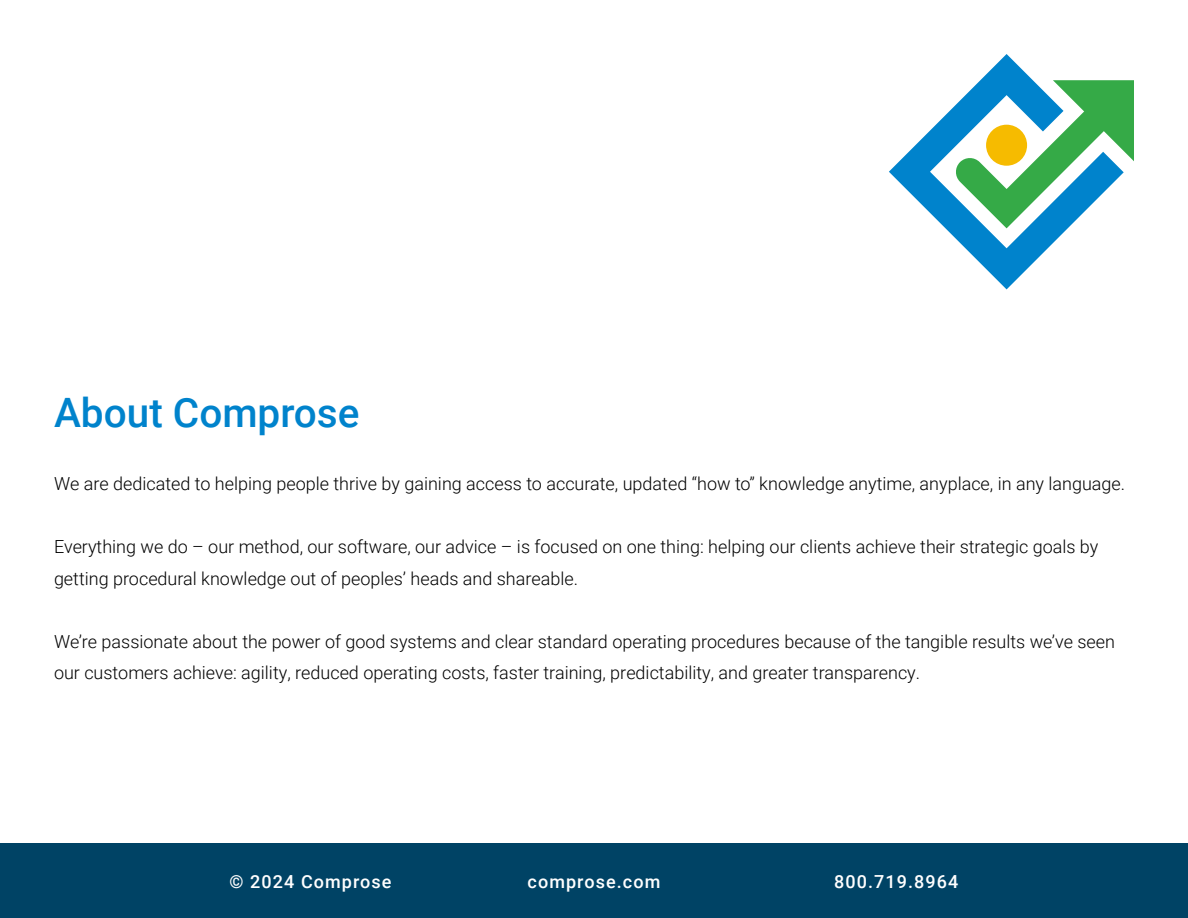
<style>
.page{position:relative;width:1188px;height:918px;background:#fff}
.page>*{position:absolute;margin:0;border:0;box-sizing:border-box;transform-origin:0 0}
.t1{font:500 40.5px "Roboto";color:#0083cc}
.t2{font:300 18px/31.5px "Roboto";color:#000}
.t3{font:500 18px "Roboto";letter-spacing:.06em;color:#fff}
</style>
<div class="page">
<svg style="left:889px;top:54px;width:179px;height:235px"></svg>
<svg style="left:955px;top:80px;width:179px;height:148px"></svg>
<div style="left:0;top:843px;width:1188px;height:75px;background:#004365"></div>
<h1 class="t1" style="left:54px;top:384px;width:307px">About Comprose</h1>
<p class="t2" style="left:54px;top:467px;width:1073px">We are dedicated to helping people thrive by gaining access to accurate, updated “how to” knowledge anytime, anyplace, in any language.</p>
<p class="t2" style="left:54px;top:530px;width:1046px">Everything we do – our method, our software, our advice – is focused on one thing: helping our clients achieve their strategic goals by getting procedural knowledge out of peoples’ heads and shareable.</p>
<p class="t2" style="left:54px;top:625px;width:1063px">We’re passionate about the power of good systems and clear standard operating procedures because of the tangible results we’ve seen our customers achieve: agility, reduced operating costs, faster training, predictability, and greater transparency.</p>
<p class="t3" style="left:230px;top:869px;width:164px">© 2024 Comprose</p>
<p class="t3" style="left:528px;top:869px;width:134px">comprose.com</p>
<p class="t3" style="left:834px;top:869px;width:126px">800.719.8964</p>
</div>
